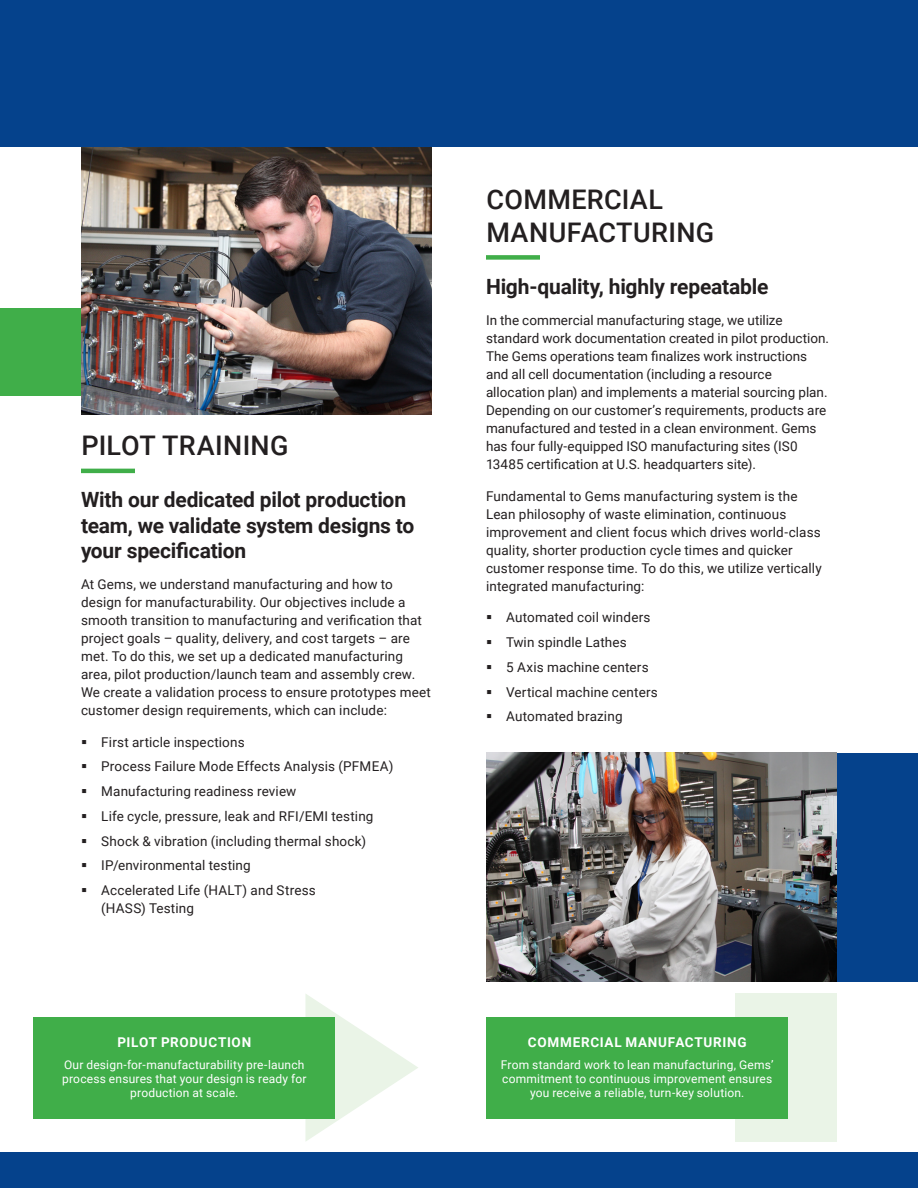
<style>
.page{position:relative;width:918px;height:1188px;background:#fff}
.page>*{position:absolute;margin:0;border:0;box-sizing:border-box;transform-origin:0 0}
.Subtitle_copy_2{font:500 27px/32.4px "Roboto";letter-spacing:.01em;color:#231f20}
.Paragraph_Title{font:700 21px/25.2px "Roboto";letter-spacing:-.01em;color:#231f20}
.Paragraph_Style_1{font:13.5px/18px "Roboto";letter-spacing:.01em;color:#231f20}
.Table_Title{font:700 13.5px "Roboto";letter-spacing:.05em;color:#fff}
.Table_Text{font:12px/14.4px "Roboto";letter-spacing:.015em;color:#fff}
</style>
<div class="page">
<div style="left:0;top:1153px;width:918px;height:35px;background:#05428c"></div>
<hr style="left:81px;top:469px;width:54px;height:4px;background:#40ae49">
<div style="left:486px;top:255px;width:54px;height:5px;background:#40ae49"></div>
<img style="left:486px;top:753px;width:351px;height:228px">
<img style="left:81px;top:146px;width:351px;height:269px">
<svg style="left:305px;top:994px;width:113px;height:147px"></svg>
<div style="left:34px;top:1017px;width:301px;height:101px;background:#40ae49"></div>
<div style="left:735px;top:993px;width:102px;height:149px;background:#eaf4e7"></div>
<div style="left:487px;top:1017px;width:301px;height:101px;background:#40ae49"></div>
<div style="left:837px;top:753px;width:81px;height:228px;background:#05428c"></div>
<div style="left:0;top:309px;width:81px;height:87px;background:#40ae49"></div>
<div style="left:0;top:0;width:918px;height:146px;background:#05428c"></div>
<p class="Subtitle_copy_2" style="left:81px;top:428px;width:209px">PILOT TRAINING</p>
<p class="Paragraph_Title" style="left:81px;top:486px;width:335px">With our dedicated pilot production team, we validate system designs to your specification</p>
<p class="Paragraph_Style_1" style="left:81px;top:575px;width:352px">At Gems, we understand manufacturing and how to design for manufacturability. Our objectives include a smooth transition to manufacturing and verification that project goals – quality, delivery, and cost targets – are met. To do this, we set up a dedicated manufacturing area, pilot production/launch team and assembly crew.<br>We create a validation process to ensure prototypes meet customer design requirements, which can include:</p>
<p class="Paragraph_Style_1" style="left:101px;top:732px;width:145px">First article inspections</p>
<p class="Paragraph_Style_1" style="left:101px;top:757px;width:294px">Process Failure Mode Effects Analysis (PFMEA)</p>
<p class="Paragraph_Style_1" style="left:101px;top:782px;width:197px">Manufacturing readiness review</p>
<p class="Paragraph_Style_1" style="left:101px;top:807px;width:274px">Life cycle, pressure, leak and RFI/EMI testing</p>
<p class="Paragraph_Style_1" style="left:101px;top:831px;width:267px">Shock &amp; vibration (including thermal shock)</p>
<p class="Paragraph_Style_1" style="left:101px;top:856px;width:151px">IP/environmental testing</p>
<p class="Paragraph_Style_1" style="left:101px;top:881px;width:216px">Accelerated Life (HALT) and Stress (HASS) Testing</p>
<p class="Table_Title" style="left:117px;top:1033px;width:135px">PILOT PRODUCTION</p>
<p class="Table_Text" style="left:64px;top:1057px;width:242px">Our design-for-manufacturability pre-launch</p>
<p class="Table_Text" style="left:62px;top:1071px;width:246px">process ensures that your design is ready for</p>
<p class="Table_Text" style="left:130px;top:1085px;width:110px">production at scale.</p>
<p class="Subtitle_copy_2" style="left:486px;top:182px;width:229px">COMMERCIAL<br>MANUFACTURING</p>
<p class="Paragraph_Title" style="left:486px;top:273px;width:284px">High-quality, highly repeatable</p>
<p class="Paragraph_Style_1" style="left:486px;top:311px;width:345px">In the commercial manufacturing stage, we utilize standard work documentation created in pilot production.<br>The Gems operations team finalizes work instructions and all cell documentation (including a resource allocation plan) and implements a material sourcing plan.<br>Depending on our customer’s requirements, products are manufactured and tested in a clean environment. Gems has four fully-equipped ISO manufacturing sites (IS0<br>13485 certification at U.S. headquarters site).</p>
<p class="Paragraph_Style_1" style="left:486px;top:487px;width:337px">Fundamental to Gems manufacturing system is the Lean philosophy of waste elimination, continuous improvement and client focus which drives world-class quality, shorter production cycle times and quicker customer response time. To do this, we utilize vertically integrated manufacturing:</p>
<p class="Paragraph_Style_1" style="left:506px;top:608px;width:146px">Automated coil winders</p>
<p class="Paragraph_Style_1" style="left:506px;top:633px;width:122px">Twin spindle Lathes</p>
<p class="Paragraph_Style_1" style="left:506px;top:658px;width:144px">5 Axis machine centers</p>
<p class="Paragraph_Style_1" style="left:506px;top:682px;width:153px">Vertical machine centers</p>
<p class="Paragraph_Style_1" style="left:506px;top:707px;width:118px">Automated brazing</p>
<p class="Table_Title" style="left:528px;top:1033px;width:220px">COMMERCIAL MANUFACTURING</p>
<p class="Table_Text" style="left:501px;top:1057px;width:274px">From standard work to lean manufacturing, Gems’ commitment to continuous improvement ensures</p>
<p class="Table_Text" style="left:530px;top:1085px;width:216px">you receive a reliable, turn-key solution.</p>
</div>
